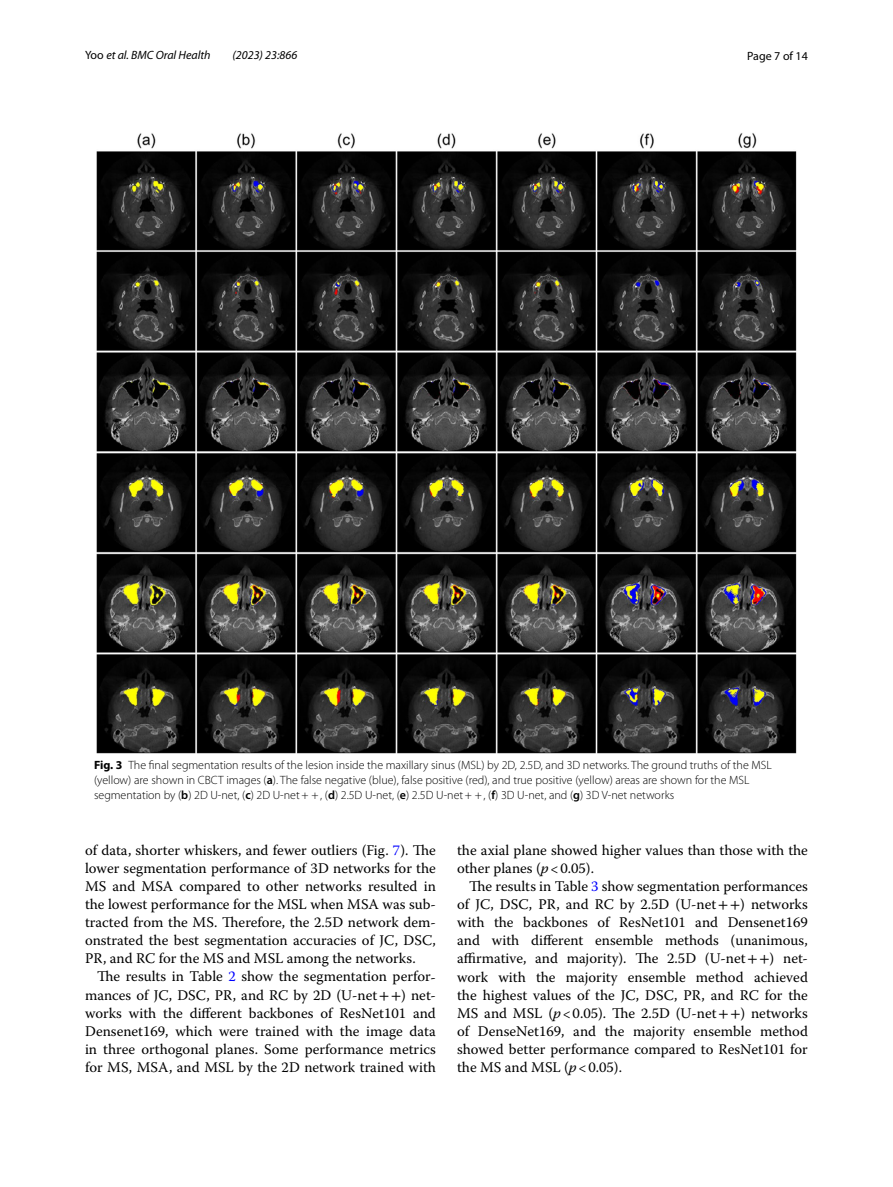
<style>
.page{position:relative;width:893px;height:1187px;background:#fff}
.page>*{position:absolute;margin:0;border:0;box-sizing:border-box;transform-origin:0 0}
.t1{font:14.7px/18px "Warnock Pro";color:#000;text-align:justify}
.t2{font:300 12px/15px "Myriad Pro";color:#000}
.t3{font:italic 12px "Myriad Pro";color:#000}
.t4{font:12px "Myriad Pro";color:#000}
.s1{font-style:normal}
.s2{font-weight:700}
.s3{font-weight:600}
.s4{color:#00f}
.s5{font-family:"STIX"}
.s6{font-style:italic}
</style>
<div class="page">
<img style="left:96px;top:133px;width:701px;height:620px">
<p class="t3" style="left:85px;top:48px;width:127px"><span class="s1">Yoo</span> et al. BMC Oral Health</p>
<p class="t3" style="left:233px;top:48px;width:66px">(2023) 23:866</p>
<p class="t4" style="left:747px;top:48px;width:62px">Page 7 of 14</p>
<p class="t2" style="left:94px;top:757px;width:679px"><span class="s2">Fig. 3</span> The final segmentation results of the lesion inside the maxillary sinus (MSL) by 2D, 2.5D, and 3D networks. The ground truths of the MSL (yellow) are shown in CBCT images (<span class="s3">a</span>). The false negative (blue), false positive (red), and true positive (yellow) areas are shown for the MSL segmentation by (<span class="s3">b</span>) 2D U-net, (<span class="s3">c</span>) 2D U-net+ +, (<span class="s3">d</span>) 2.5D U-net, (<span class="s3">e</span>) 2.5D U-net+ +, (<span class="s3">f</span>) 3D U-net, and (<span class="s3">g</span>) 3D V-net networks</p>
<p class="t1" style="left:85px;top:841px;width:352px">of data, shorter whiskers, and fewer outliers (Fig. <span class="s4">7</span>). The lower segmentation performance of 3D networks for the MS and MSA compared to other networks resulted in the lowest performance for the MSL when MSA was sub&shy;tracted from the MS. Therefore, the 2.5D network dem&shy;onstrated the best segmentation accuracies of JC, DSC, PR, and RC for the MS and MSL among the networks.</p>
<p class="t1" style="left:85px;top:967px;width:352px;text-indent:12px">The results in Table <span class="s4">2</span> show the segmentation perfor&shy;mances of JC, DSC, PR, and RC by 2D (U-net<span class="s5">++</span>) net&shy;works with the different backbones of ResNet101 and Densenet169, which were trained with the image data in three orthogonal planes. Some performance metrics for MS, MSA, and MSL by the 2D network trained with</p>
<p class="t1" style="left:457px;top:841px;width:352px">the axial plane showed higher values than those with the other planes (<span class="s6">p</span>&lt;0.05).</p>
<p class="t1" style="left:457px;top:877px;width:352px;text-indent:12px">The results in Table <span class="s4">3</span> show segmentation performances of JC, DSC, PR, and RC by 2.5D (U-net<span class="s5">++</span>) networks with the backbones of ResNet101 and Densenet169 and with different ensemble methods (unanimous, affirmative, and majority). The 2.5D (U-net<span class="s5">++</span>) net&shy;work with the majority ensemble method achieved the highest values of the JC, DSC, PR, and RC for the MS and MSL (<span class="s6">p</span>&lt;0.05). The 2.5D (U-net<span class="s5">++</span>) networks of DenseNet169, and the majority ensemble method showed better performance compared to ResNet101 for the MS and MSL (<span class="s6">p</span>&lt;0.05).</p>
</div>
